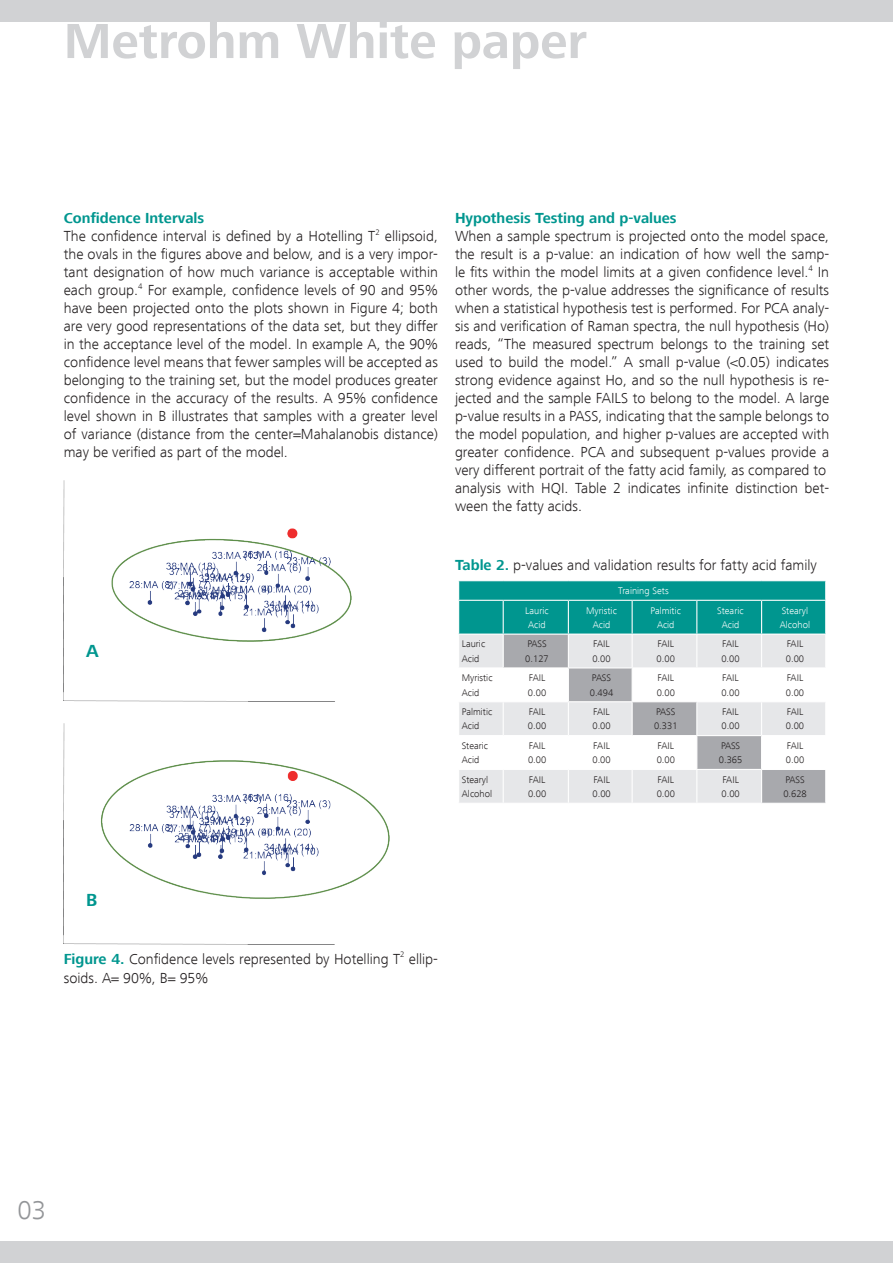
<style>
.page{position:relative;width:893px;height:1263px;background:#fff}
.page>*{position:absolute;margin:0;border:0;box-sizing:border-box;transform-origin:0 0}
.t1{font:700 51px "Frutiger Next LT";color:#d1d2d4}
.t2{font:300 27px "Frutiger Next LT";color:#939598}
.t3{font:700 18px "Frutiger Next LT";color:#00968f}
.t4{font:300 15px/18px "Frutiger Next LT";color:#231f20;text-align:justify}
.t5{font:700 15px "Frutiger Next LT";color:#00968f}
.t6{font:300 9.9px/14.2px "Frutiger Next LT";color:#231f20}
.t7{font:300 9.9px/14.2px "Frutiger Next LT";color:#fff;text-align:center}
.t8{font:300 8.25px "Frutiger Next LT";color:#231f20}
.s1{font-weight:700;color:#00968f}
</style>
<div class="page">
<div style="left:0;top:0;width:893px;height:21px;background:#d1d2d4"></div>
<div style="left:0;top:1242px;width:893px;height:21px;background:#d1d2d4"></div>
<svg style="left:459px;top:635px;width:44px;height:168px;fill:#e6e7e9"></svg>
<svg style="left:504px;top:635px;width:321px;height:168px;fill:#e6e7e9"></svg>
<div style="left:458px;top:581px;width:368px;height:52px;background:#00968f"></div>
<hr style="left:458px;top:600px;width:45px;height:1px;background:#fff">
<hr style="left:458px;top:601px;width:1px;height:32px;background:#fff">
<hr style="left:503px;top:600px;width:65px;height:1px;background:#fff">
<hr style="left:503px;top:601px;width:1px;height:32px;background:#fff">
<hr style="left:568px;top:600px;width:64px;height:1px;background:#fff">
<hr style="left:568px;top:601px;width:1px;height:32px;background:#fff">
<hr style="left:632px;top:600px;width:65px;height:1px;background:#fff">
<hr style="left:632px;top:601px;width:1px;height:32px;background:#fff">
<hr style="left:697px;top:600px;width:65px;height:1px;background:#fff">
<hr style="left:696px;top:601px;width:1px;height:32px;background:#fff">
<hr style="left:762px;top:600px;width:64px;height:1px;background:#fff">
<hr style="left:761px;top:601px;width:1px;height:32px;background:#fff">
<hr style="left:825px;top:601px;width:1px;height:32px;background:#fff">
<hr style="left:568px;top:635px;width:1px;height:32px;background:#fff">
<hr style="left:632px;top:635px;width:1px;height:32px;background:#fff">
<hr style="left:696px;top:635px;width:1px;height:32px;background:#fff">
<hr style="left:761px;top:635px;width:1px;height:32px;background:#fff">
<hr style="left:458px;top:667px;width:45px;height:1px;background:#fff">
<hr style="left:503px;top:667px;width:65px;height:1px;background:#fff">
<hr style="left:568px;top:667px;width:64px;height:1px;background:#fff">
<hr style="left:568px;top:668px;width:1px;height:33px;background:#fff">
<hr style="left:632px;top:667px;width:65px;height:1px;background:#fff">
<hr style="left:632px;top:668px;width:1px;height:33px;background:#fff">
<hr style="left:697px;top:667px;width:65px;height:1px;background:#fff">
<hr style="left:696px;top:668px;width:1px;height:33px;background:#fff">
<hr style="left:762px;top:667px;width:64px;height:1px;background:#fff">
<hr style="left:761px;top:668px;width:1px;height:33px;background:#fff">
<hr style="left:458px;top:701px;width:45px;height:1px;background:#fff">
<hr style="left:503px;top:701px;width:65px;height:1px;background:#fff">
<hr style="left:568px;top:701px;width:64px;height:1px;background:#fff">
<hr style="left:568px;top:702px;width:1px;height:33px;background:#fff">
<hr style="left:632px;top:701px;width:65px;height:1px;background:#fff">
<hr style="left:632px;top:702px;width:1px;height:33px;background:#fff">
<hr style="left:697px;top:701px;width:65px;height:1px;background:#fff">
<hr style="left:696px;top:702px;width:1px;height:33px;background:#fff">
<hr style="left:762px;top:701px;width:64px;height:1px;background:#fff">
<hr style="left:761px;top:702px;width:1px;height:33px;background:#fff">
<hr style="left:458px;top:735px;width:45px;height:1px;background:#fff">
<hr style="left:503px;top:735px;width:65px;height:1px;background:#fff">
<hr style="left:568px;top:735px;width:64px;height:1px;background:#fff">
<hr style="left:568px;top:736px;width:1px;height:33px;background:#fff">
<hr style="left:632px;top:735px;width:65px;height:1px;background:#fff">
<hr style="left:632px;top:736px;width:1px;height:33px;background:#fff">
<hr style="left:697px;top:735px;width:65px;height:1px;background:#fff">
<hr style="left:696px;top:736px;width:1px;height:33px;background:#fff">
<hr style="left:762px;top:735px;width:64px;height:1px;background:#fff">
<hr style="left:761px;top:736px;width:1px;height:33px;background:#fff">
<hr style="left:458px;top:769px;width:45px;height:1px;background:#fff">
<hr style="left:503px;top:769px;width:65px;height:1px;background:#fff">
<hr style="left:568px;top:769px;width:64px;height:1px;background:#fff">
<hr style="left:568px;top:770px;width:1px;height:33px;background:#fff">
<hr style="left:632px;top:769px;width:65px;height:1px;background:#fff">
<hr style="left:632px;top:770px;width:1px;height:33px;background:#fff">
<hr style="left:697px;top:769px;width:65px;height:1px;background:#fff">
<hr style="left:696px;top:770px;width:1px;height:33px;background:#fff">
<hr style="left:762px;top:769px;width:64px;height:1px;background:#fff">
<hr style="left:761px;top:770px;width:1px;height:33px;background:#fff">
<img style="left:64px;top:480px;width:287px;height:222px">
<img style="left:64px;top:724px;width:326px;height:221px">
<h1 class="t1" style="left:64px;top:13px;width:525px">Metrohm White paper</h1>
<p class="t5" style="left:64px;top:210px;width:142px">Confidence Intervals</p>
<p class="t4" style="left:64px;top:227px;width:313px">The confidence interval is defined by a Hotelling T</p>
<p class="t8" style="left:375px;top:227px;width:6px">2</p>
<p class="t4" style="left:64px;top:227px;width:376px;text-indent:321px">ellipsoid, the ovals in the figures above and below, and is a very impor&shy;tant designation of how much variance is acceptable within each group.</p>
<p class="t8" style="left:138px;top:281px;width:6px">4</p>
<p class="t4" style="left:64px;top:281px;width:376px;text-indent:84px">For example, confidence levels of 90 and 95% have been projected onto the plots shown in Figure 4; both are very good representations of the data set, but they differ in the acceptance level of the model. In example A, the 90% confidence level means that fewer samples will be accepted as belonging to the training set, but the model produces greater confidence in the accuracy of the results. A 95% confidence level shown in B illustrates that samples with a greater level of variance (distance from the center=Mahalanobis distance) may be verified as part of the model.</p>
<p class="t5" style="left:455px;top:210px;width:223px">Hypothesis Testing and p-values</p>
<p class="t4" style="left:455px;top:227px;width:376px;text-align:left">When a sample spectrum is projected onto the model space, the result is a p-value: an indication of how well the samp&shy;le fits within the model limits at a given confidence level.<sup>4</sup> In other words, the p-value addresses the significance of results when a statistical hypothesis test is performed. For PCA analy&shy;sis and verification of Raman spectra, the null hypothesis (Ho) reads, “The measured spectrum belongs to the training set used to build the model.” A small p-value (&lt;0.05) indicates strong evidence against Ho, and so the null hypothesis is re&shy;jected and the sample FAILS to belong to the model. A large p-value results in a PASS, indicating that the sample belongs to the model population, and higher p-values are accepted with greater confidence. PCA and subsequent p-values provide a very different portrait of the fatty acid family, as compared to analysis with HQI. Table 2 indicates infinite distinction bet&shy;ween the fatty acids.</p>
<p class="t3" style="left:86px;top:641px;width:14px">A</p>
<p class="t4" style="left:455px;top:556px;width:363px"><span class="s1">Table 2.</span> p-values and validation results for fatty acid family</p>
<p class="t7" style="left:618px;top:584px;width:52px">Training Sets</p>
<p class="t7" style="left:525px;top:603px;width:25px">Lauric<br>Acid</p>
<p class="t7" style="left:586px;top:603px;width:32px">Myristic<br>Acid</p>
<p class="t7" style="left:650px;top:603px;width:32px">Palmitic<br>Acid</p>
<p class="t7" style="left:717px;top:603px;width:28px">Stearic<br>Acid</p>
<p class="t7" style="left:780px;top:603px;width:32px;text-align:left">Stearyl<br>Alcohol</p>
<p class="t6" style="left:462px;top:637px;width:25px">Lauric<br>Acid</p>
<p class="t6" style="left:525px;top:637px;width:25px">PASS<br>0.127</p>
<p class="t6" style="left:592px;top:637px;width:20px">FAIL<br>0.00</p>
<p class="t6" style="left:657px;top:637px;width:20px">FAIL<br>0.00</p>
<p class="t6" style="left:721px;top:637px;width:20px">FAIL<br>0.00</p>
<p class="t6" style="left:786px;top:637px;width:20px">FAIL<br>0.00</p>
<p class="t6" style="left:462px;top:671px;width:32px">Myristic<br>Acid</p>
<p class="t6" style="left:528px;top:671px;width:20px">FAIL<br>0.00</p>
<p class="t6" style="left:590px;top:671px;width:25px">PASS<br>0.494</p>
<p class="t6" style="left:657px;top:671px;width:20px">FAIL<br>0.00</p>
<p class="t6" style="left:721px;top:671px;width:20px">FAIL<br>0.00</p>
<p class="t6" style="left:786px;top:671px;width:20px">FAIL<br>0.00</p>
<p class="t6" style="left:462px;top:705px;width:32px">Palmitic<br>Acid</p>
<p class="t6" style="left:528px;top:705px;width:20px">FAIL<br>0.00</p>
<p class="t6" style="left:592px;top:705px;width:20px">FAIL<br>0.00</p>
<p class="t6" style="left:654px;top:705px;width:25px">PASS<br>0.331</p>
<p class="t6" style="left:721px;top:705px;width:20px">FAIL<br>0.00</p>
<p class="t6" style="left:786px;top:705px;width:20px">FAIL<br>0.00</p>
<p class="t6" style="left:462px;top:738px;width:28px">Stearic<br>Acid</p>
<p class="t6" style="left:528px;top:738px;width:20px">FAIL<br>0.00</p>
<p class="t6" style="left:592px;top:738px;width:20px">FAIL<br>0.00</p>
<p class="t6" style="left:657px;top:738px;width:20px">FAIL<br>0.00</p>
<p class="t6" style="left:719px;top:738px;width:25px">PASS<br>0.365</p>
<p class="t6" style="left:786px;top:738px;width:20px">FAIL<br>0.00</p>
<p class="t6" style="left:462px;top:772px;width:32px">Stearyl<br>Alcohol</p>
<p class="t6" style="left:528px;top:772px;width:20px">FAIL<br>0.00</p>
<p class="t6" style="left:592px;top:772px;width:20px">FAIL<br>0.00</p>
<p class="t6" style="left:657px;top:772px;width:20px">FAIL<br>0.00</p>
<p class="t6" style="left:721px;top:772px;width:20px">FAIL<br>0.00</p>
<p class="t6" style="left:783px;top:772px;width:25px">PASS<br>0.628</p>
<p class="t3" style="left:86px;top:890px;width:13px">B</p>
<p class="t4" style="left:64px;top:950px;width:338px"><span class="s1">Figure 4.</span> Confidence levels represented by Hotelling T</p>
<p class="t8" style="left:400px;top:950px;width:6px">2</p>
<p class="t4" style="left:409px;top:950px;width:31px">ellip-</p>
<p class="t4" style="left:64px;top:969px;width:146px">soids. A= 90%, B= 95%</p>
<h2 class="t2" style="left:18px;top:1195px;width:30px">03</h2>
</div>
